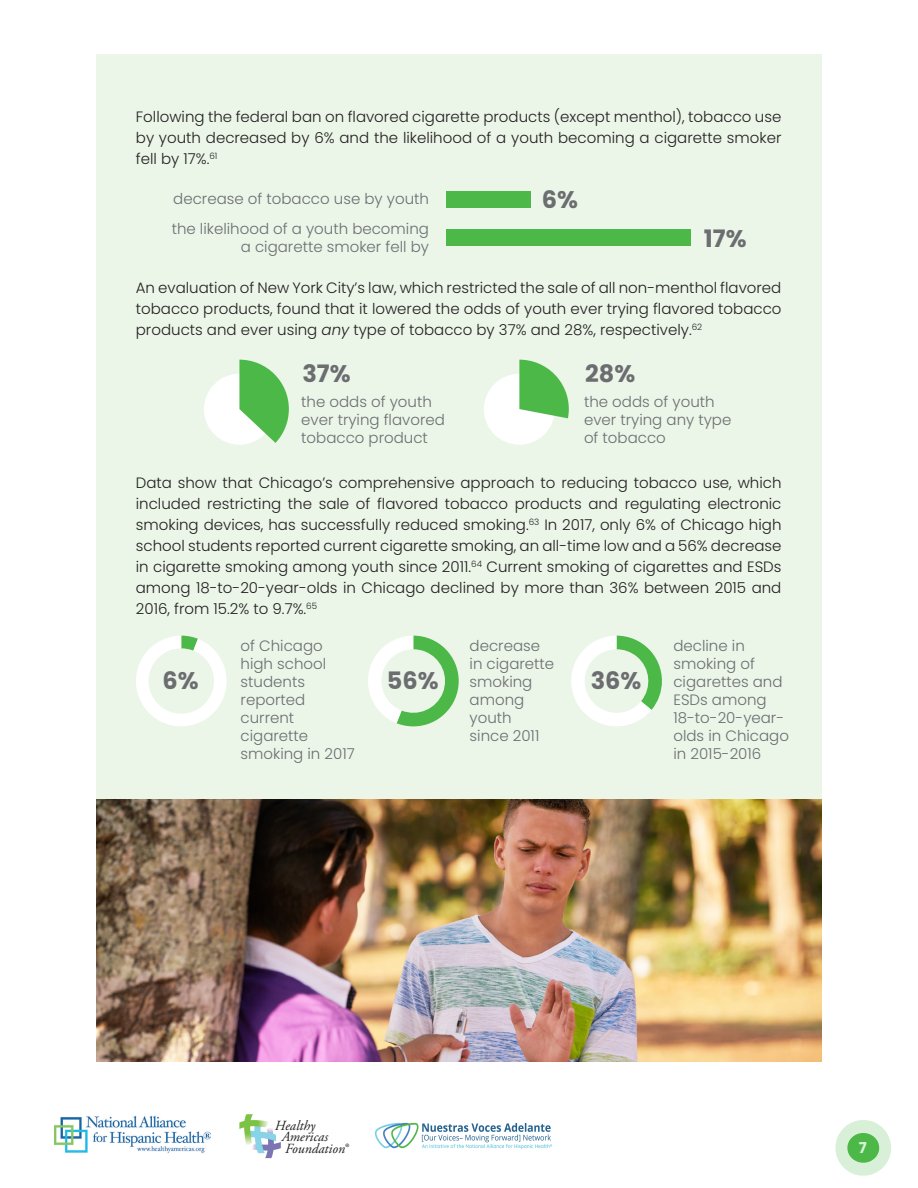
<style>
.page{position:relative;width:918px;height:1188px;background:#fff}
.page>*{position:absolute;margin:0;border:0;box-sizing:border-box;transform-origin:0 0}
.t1{font:700 24px "Poppins";color:#6c6d70}
.t2{font:300 15px/21px "Poppins";color:#231f20;text-align:justify}
.t3{font:300 15px/18px "Poppins";color:#6c6d70}
.t4{font:700 15px "Poppins";color:#fff}
.t5{font:italic 13.95px/11.2px "Adobe Garamond Pro";color:#211e1e}
.s1{font-style:italic}
</style>
<div class="page">
<img style="left:54px;top:1115px;width:157px;height:38px">
<svg style="left:239px;top:1114px;width:42px;height:44px"></svg>
<svg style="left:835px;top:1120px;width:56px;height:56px"></svg>
<div style="left:96px;top:54px;width:726px;height:745px;background:#ebf5e8"></div>
<div style="left:446px;top:191px;width:84px;height:17px;background:#4cb848"></div>
<div style="left:446px;top:230px;width:245px;height:16px;background:#4cb848"></div>
<div style="left:204px;top:374px;width:71px;height:71px;background:#fff;border-radius:50%"></div>
<svg style="left:239px;top:360px;width:50px;height:83px"></svg>
<div style="left:484px;top:374px;width:71px;height:71px;background:#fff;border-radius:50%"></div>
<svg style="left:519px;top:360px;width:50px;height:58px"></svg>
<svg style="left:136px;top:636px;width:91px;height:90px"></svg>
<svg style="left:368px;top:636px;width:91px;height:90px"></svg>
<svg style="left:571px;top:636px;width:91px;height:90px"></svg>
<img style="left:96px;top:799px;width:726px;height:263px">
<img style="left:374px;top:1122px;width:178px;height:27px">
<p class="t2" style="left:136px;top:107px;width:647px">Following the federal ban on flavored cigarette products (except menthol), tobacco use by youth decreased by 6% and the likelihood of a youth becoming a cigarette smoker fell by 17%.<sup>61</sup></p>
<p class="t1" style="left:542px;top:186px;width:38px">6%</p>
<p class="t1" style="left:704px;top:224px;width:44px">17%</p>
<p class="t3" style="left:173px;top:190px;width:257px">decrease of tobacco use by youth</p>
<p class="t3" style="left:172px;top:220px;width:259px;text-align:right">the likelihood of a youth becoming a cigarette smoker fell by</p>
<p class="t2" style="left:136px;top:278px;width:647px">An evaluation of New York City’s law, which restricted the sale of all non-menthol flavored tobacco products, found that it lowered the odds of youth ever trying flavored tobacco products and ever using <span class="s1">any</span> type of tobacco by 37% and 28%, respectively.<sup>62</sup></p>
<p class="t1" style="left:302px;top:360px;width:50px">37%</p>
<p class="t3" style="left:584px;top:393px;width:149px">the odds of youth ever trying any type of tobacco</p>
<p class="t1" style="left:585px;top:360px;width:52px">28%</p>
<p class="t3" style="left:301px;top:393px;width:145px">the odds of youth ever trying flavored tobacco product</p>
<p class="t2" style="left:136px;top:472px;width:647px">Data show that Chicago’s comprehensive approach to reducing tobacco use, which included restricting the sale of flavored tobacco products and regulating electronic smoking devices, has successfully reduced smoking.<sup>63</sup> In 2017, only 6% of Chicago high school students reported current cigarette smoking, an all-time low and a 56% decrease in cigarette smoking among youth since 2011.<sup>64</sup> Current smoking of cigarettes and ESDs among 18-to-20-year-olds in Chicago declined by more than 36% between 2015 and 2016, from 15.2% to 9.7%.<sup>65</sup></p>
<p class="t1" style="left:163px;top:667px;width:38px">6%</p>
<p class="t3" style="left:241px;top:637px;width:116px">of Chicago high school students reported current cigarette smoking in 2017</p>
<p class="t1" style="left:387px;top:667px;width:53px">56%</p>
<p class="t3" style="left:470px;top:637px;width:86px">decrease in cigarette smoking among youth</p>
<p class="t3" style="left:470px;top:727px;width:71px">since 2011</p>
<p class="t1" style="left:591px;top:667px;width:52px">36%</p>
<p class="t3" style="left:673px;top:637px;width:117px">decline in smoking of cigarettes and<br>ESDs among<br>18-to-20-year&shy;olds in Chicago in 2015-2016</p>
<p class="t5" style="left:282px;top:1120px;width:68px;text-indent:-7px">Healthy<br>Americas<br>Foundation®</p>
<p class="t4" style="left:859px;top:1139px;width:10px">7</p>
</div>
